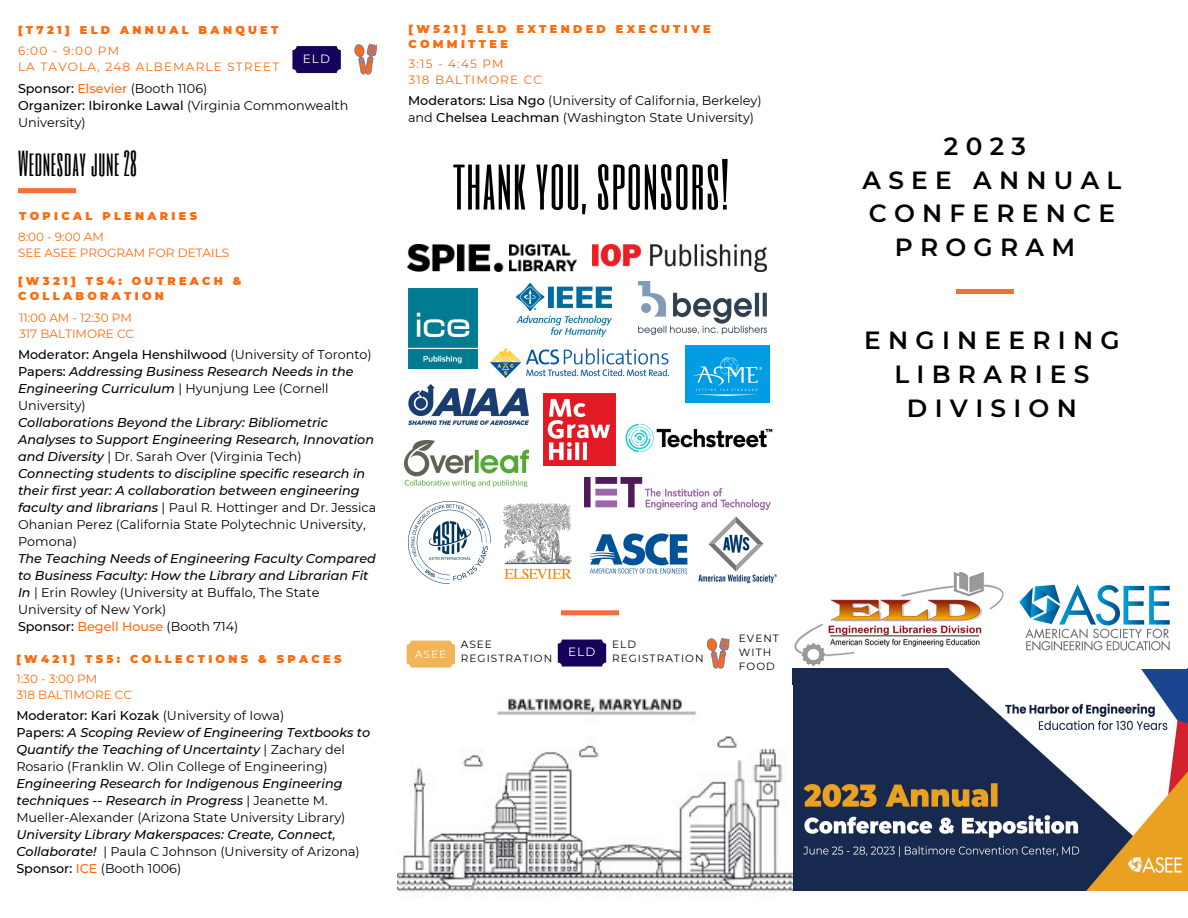
<style>
.page{position:relative;width:1188px;height:918px;background:#fff}
.page>*{position:absolute;margin:0;border:0;box-sizing:border-box;transform-origin:0 0}
.t1{font:60px "Six Caps";letter-spacing:.02em;color:#000}
.t2{font:30px "Six Caps";letter-spacing:.02em;color:#000}
.t3{font:600 24.9px/33.8px "Montserrat";letter-spacing:.295em;color:#000;text-align:center}
.t4{font:italic 500 12.75px/17px "Montserrat";color:#000}
.t5{font:12.75px/17px "Montserrat";color:#000}
.t6{font:500 12.75px "Montserrat";color:#000}
.t7{font:500 12.75px "Montserrat";color:#ff6a0d}
.t8{font:12px "Montserrat";color:#ff6a0d}
.t9{font:12px "Montserrat";letter-spacing:.1em;color:#ff6a0d}
.t10{font:12px "Montserrat";letter-spacing:.1em;color:#fff}
.t11{font:900 11.25px/15px "Montserrat";letter-spacing:.295em;color:#ff6a0d}
.t12{font:10.5px "Montserrat";letter-spacing:.1em;color:#000}
.t13{font:10.5px "Montserrat";color:#fff}
.s1{font-weight:500}
.s2{font-weight:500;color:#ff6a0d}
.s3{font-weight:400}
.s4{font-style:normal}
.s5{font-weight:400;font-style:normal}
.s6{color:#000}
.s7{font-weight:400;color:#000}
</style>
<div class="page">
<img style="left:794px;top:571px;width:210px;height:95px">
<svg style="left:18px;top:188px;width:58px;height:5px"></svg>
<img style="left:793px;top:668px;width:395px;height:223px">
<img style="left:1006px;top:584px;width:181px;height:85px">
<svg style="left:956px;top:289px;width:58px;height:5px"></svg>
<svg style="left:407px;top:641px;width:48px;height:27px"></svg>
<svg style="left:558px;top:640px;width:48px;height:27px"></svg>
<svg style="left:706px;top:638px;width:24px;height:31px"></svg>
<svg style="left:561px;top:610px;width:58px;height:5px"></svg>
<img style="left:615px;top:413px;width:158px;height:50px">
<img style="left:408px;top:245px;width:169px;height:27px">
<img style="left:404px;top:440px;width:124px;height:47px">
<img style="left:593px;top:245px;width:173px;height:27px">
<img style="left:543px;top:393px;width:72px;height:72px">
<img style="left:517px;top:283px;width:94px;height:53px">
<img style="left:584px;top:478px;width:187px;height:31px">
<img style="left:408px;top:289px;width:69px;height:80px">
<img style="left:504px;top:504px;width:67px;height:74px">
<img style="left:693px;top:507px;width:85px;height:77px">
<img style="left:639px;top:282px;width:128px;height:53px">
<img style="left:408px;top:501px;width:83px;height:82px">
<img style="left:589px;top:533px;width:99px;height:41px">
<img style="left:685px;top:345px;width:85px;height:58px">
<img style="left:408px;top:384px;width:121px;height:41px">
<img style="left:491px;top:349px;width:177px;height:29px">
<svg style="left:292px;top:46px;width:49px;height:27px"></svg>
<svg style="left:354px;top:43px;width:23px;height:32px"></svg>
<img style="left:398px;top:698px;width:394px;height:200px">
<p class="t11" style="left:18px;top:23px;width:262px">[T721] ELD ANNUAL BANQUET</p>
<p class="t8" style="left:18px;top:43px;width:103px">6:00 - 9:00 PM</p>
<p class="t9" style="left:18px;top:59px;width:263px">LA TAVOLA, 248 ALBEMARLE STREET</p>
<p class="t10" style="left:303px;top:51px;width:29px">ELD</p>
<p class="t5" style="left:18px;top:80px;width:191px"><span class="s1">Sponsor:</span> <span class="s2">Elsevier</span> (Booth 1106)</p>
<p class="t5" style="left:18px;top:97px;width:332px"><span class="s1">Organizer: Ibironke Lawal</span> (Virginia Commonwealth<br>University)</p>
<p class="t2" style="left:18px;top:143px;width:120px">Wednesday june 28</p>
<p class="t11" style="left:19px;top:209px;width:179px">TOPICAL PLENARIES</p>
<p class="t8" style="left:18px;top:230px;width:87px">8:00 - 9:00 AM</p>
<p class="t8" style="left:18px;top:246px;width:213px">SEE ASEE PROGRAM FOR DETAILS</p>
<p class="t11" style="left:18px;top:274px;width:225px">[W321] TS4: OUTREACH &amp;<br>COLLABORATION</p>
<p class="t8" style="left:19px;top:310px;width:114px">11:00 AM - 12:30 PM</p>
<p class="t8" style="left:19px;top:326px;width:117px">317 BALTIMORE CC</p>
<p class="t6" style="left:18px;top:347px;width:355px">Moderator: Angela Henshilwood <span class="s3">(University of Toronto)</span></p>
<p class="t4" style="left:18px;top:363px;width:337px"><span class="s4">Papers:</span> Addressing Business Research Needs in the<br>Engineering Curriculum <span class="s5">| Hyunjung Lee (Cornell<br>University)</span></p>
<p class="t4" style="left:18px;top:414px;width:358px">Collaborations Beyond the Library: Bibliometric<br>Analyses to Support Engineering Research, Innovation and Diversity <span class="s5">| Dr. Sarah Over (Virginia Tech)</span></p>
<p class="t4" style="left:18px;top:465px;width:360px">Connecting students to discipline specific research in their first year: A collaboration between engineering faculty and librarians <span class="s5">| Paul R. Hottinger and Dr. Jessica Ohanian Perez (California State Polytechnic University, Pomona)</span></p>
<p class="t4" style="left:18px;top:550px;width:359px">The Teaching Needs of Engineering Faculty Compared to Business Faculty: How the Library and Librarian Fit In <span class="s5">| Erin Rowley (University at Buffalo, The State University of New York)</span></p>
<p class="t7" style="left:18px;top:619px;width:222px"><span class="s6">Sponsor:</span> Begell House <span class="s7">(Booth 714)</span></p>
<p class="t11" style="left:16px;top:651px;width:327px">[W421] TS5: COLLECTIONS &amp; SPACES</p>
<p class="t8" style="left:16px;top:671px;width:82px">1:30 - 3:00 PM</p>
<p class="t8" style="left:16px;top:687px;width:117px">318 BALTIMORE CC</p>
<p class="t6" style="left:16px;top:707px;width:269px">Moderator: Kari Kozak <span class="s3">(University of Iowa)</span></p>
<p class="t4" style="left:16px;top:724px;width:355px"><span class="s4">Papers:</span> A Scoping Review of Engineering Textbooks to<br>Quantify the Teaching of Uncertainty <span class="s5">| Zachary del<br>Rosario (Franklin W. Olin College of Engineering)</span></p>
<p class="t4" style="left:16px;top:775px;width:331px">Engineering Research for Indigenous Engineering techniques -- Research in Progress <span class="s5">| Jeanette M.<br>Mueller-Alexander (Arizona State University Library)</span></p>
<p class="t4" style="left:16px;top:826px;width:345px">University Library Makerspaces: Create, Connect,<br>Collaborate! <span class="s5">| Paula C Johnson (University of Arizona)</span></p>
<p class="t5" style="left:16px;top:860px;width:166px"><span class="s1">Sponsor:</span> <span class="s2">ICE</span> (Booth 1006)</p>
<p class="t11" style="left:408px;top:22px;width:304px">[W521] ELD EXTENDED EXECUTIVE<br>COMMITTEE</p>
<p class="t8" style="left:408px;top:57px;width:97px">3:15 - 4:45 PM</p>
<p class="t9" style="left:408px;top:73px;width:135px">318 BALTIMORE CC</p>
<p class="t5" style="left:408px;top:92px;width:355px"><span class="s1">Moderators: Lisa Ngo</span> (University of California, Berkeley) and <span class="s1">Chelsea Leachman</span> (Washington State University)</p>
<p class="t1" style="left:453px;top:143px;width:277px">thank you, sponsors!</p>
<p class="t12" style="left:461px;top:638px;width:33px">ASEE</p>
<p class="t12" style="left:461px;top:652px;width:93px">REGISTRATION</p>
<p class="t13" style="left:415px;top:647px;width:33px">ASEE</p>
<p class="t10" style="left:568px;top:644px;width:29px">ELD</p>
<p class="t12" style="left:612px;top:637px;width:25px">ELD</p>
<p class="t12" style="left:612px;top:651px;width:93px">REGISTRATION</p>
<p class="t12" style="left:739px;top:632px;width:42px">EVENT</p>
<p class="t12" style="left:739px;top:646px;width:34px">WITH</p>
<p class="t12" style="left:739px;top:660px;width:38px">FOOD</p>
<p class="t3" style="left:944px;top:129px;width:83px">2023</p>
<p class="t3" style="left:862px;top:163px;width:260px">ASEE ANNUAL<br>CONFERENCE<br>PROGRAM</p>
<p class="t3" style="left:864px;top:323px;width:257px">ENGINEERING<br>LIBRARIES<br>DIVISION</p>
</div>
